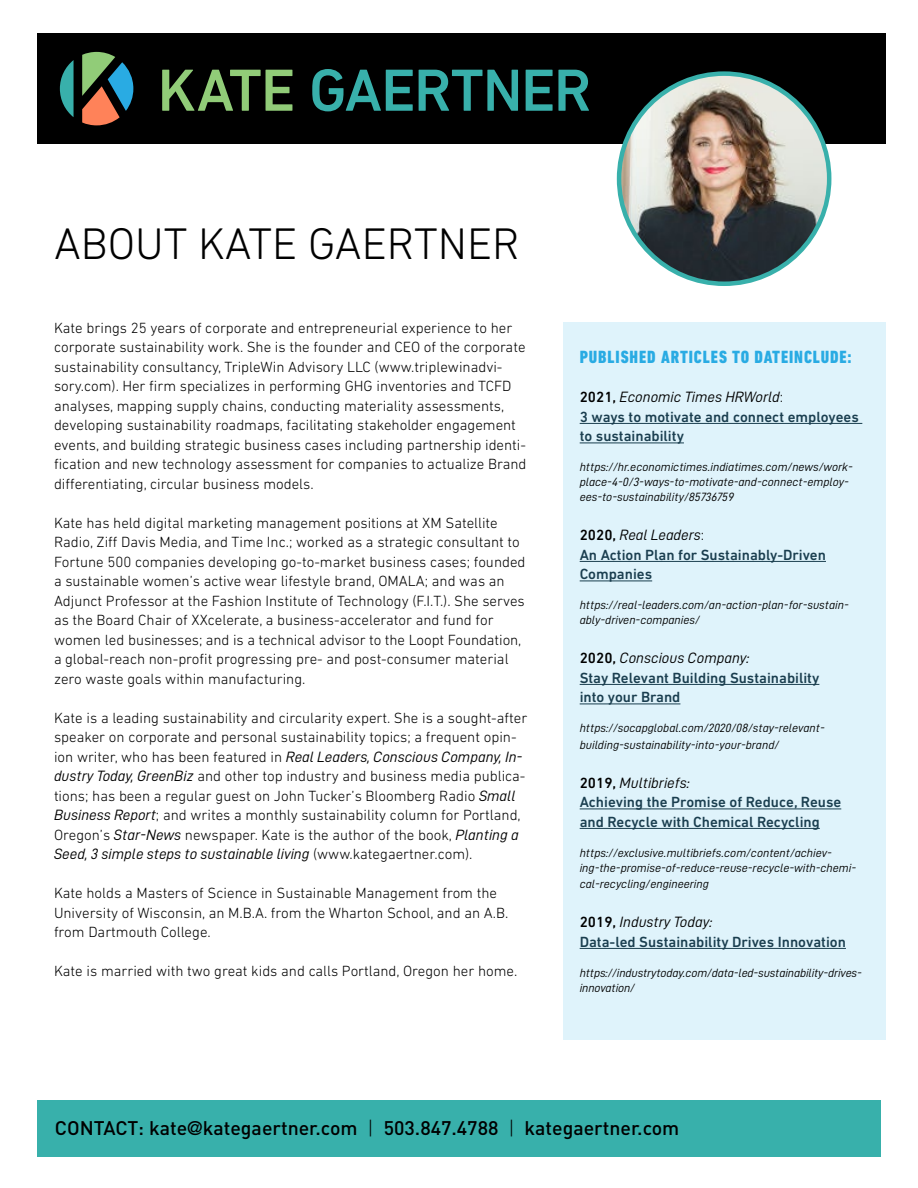
<style>
.page{position:relative;width:918px;height:1188px;background:#fff}
.page>*{position:absolute;margin:0;border:0;box-sizing:border-box;transform-origin:0 0}
.t1{font:300 45px "DIN Next LT Pro";color:#000}
.t2{font:500 19.5px "DIN";color:#000}
.t3{font:800 condensed 18px "DIN Next LT Pro";letter-spacing:.05em;color:#29abe3}
.t4{font:300 15px/19.5px "DIN Next LT Pro";color:#000}
.t5{font:500 15px/19.5px "DIN Next LT Pro";color:#1a3e4f}
.t6{font:15px "D DIN Italic";color:#000}
.t7{font:12px/15px "D DIN Italic";color:#000}
.s1{font-family:"DIN Next LT Pro";font-weight:300}
.s2{font-family:"D DIN Italic";font-weight:400}
.s3{font-family:"DIN Next LT Pro";font-weight:500}
.s4{font-family:"DIN Alternate";font-weight:700}
.s5{font-weight:300}
</style>
<div class="page">
<div style="left:37px;top:1101px;width:844px;height:56px;background:#38b0ab"></div>
<div style="left:563px;top:322px;width:323px;height:718px;background:#dff3fb"></div>
<div style="left:37px;top:33px;width:849px;height:111px;background:#000"></div>
<img style="left:619px;top:74px;width:210px;height:210px;border-radius:105px">
<svg style="left:162px;top:70px;width:130px;height:41px"></svg>
<svg style="left:312px;top:69px;width:101px;height:42px"></svg>
<svg style="left:419px;top:70px;width:99px;height:41px"></svg>
<svg style="left:526px;top:70px;width:63px;height:41px"></svg>
<svg style="left:60px;top:60px;width:14px;height:57px"></svg>
<svg style="left:82px;top:52px;width:51px;height:73px"></svg>
<hr style="left:580px;top:423px;width:282px;height:1px;background:#1a3e4f">
<hr style="left:580px;top:443px;width:104px;height:1px;background:#1a3e4f">
<hr style="left:580px;top:561px;width:246px;height:1px;background:#1a3e4f">
<hr style="left:580px;top:581px;width:72px;height:1px;background:#1a3e4f">
<hr style="left:580px;top:684px;width:239px;height:1px;background:#1a3e4f">
<hr style="left:580px;top:704px;width:100px;height:1px;background:#1a3e4f">
<hr style="left:580px;top:809px;width:261px;height:1px;background:#1a3e4f">
<hr style="left:580px;top:828px;width:240px;height:1px;background:#1a3e4f">
<hr style="left:580px;top:948px;width:266px;height:1px;background:#1a3e4f">
<h1 class="t1" style="left:54px;top:218px;width:467px">ABOUT KATE GAERTNER</h1>
<p class="t4" style="left:54px;top:318px;width:474px">Kate brings 25 years of corporate and entrepreneurial experience to her corporate sustainability work. She is the founder and CEO of the corporate sustainability consultancy, TripleWin Advisory LLC (www.triplewinadvi&shy;sory.com). Her firm specializes in performing GHG inventories and TCFD analyses, mapping supply chains, conducting materiality assessments, developing sustainability roadmaps, facilitating stakeholder engagement events, and building strategic business cases including partnership identi&shy;fication and new technology assessment for companies to actualize Brand differentiating, circular business models.</p>
<p class="t4" style="left:54px;top:513px;width:473px">Kate has held digital marketing management positions at XM Satellite Radio, Ziff Davis Media, and Time Inc.; worked as a strategic consultant to Fortune 500 companies developing go-to-market business cases; founded a sustainable women’s active wear lifestyle brand, OMALA; and was an Adjunct Professor at the Fashion Institute of Technology (F.I.T.). She serves as the Board Chair of XXcelerate, a business-accelerator and fund for women led businesses; and is a technical advisor to the Loopt Foundation, a global-reach non-profit progressing pre- and post-consumer material zero waste goals within manufacturing.</p>
<p class="t4" style="left:54px;top:708px;width:475px">Kate is a leading sustainability and circularity expert. She is a sought-after speaker on corporate and personal sustainability topics; a frequent opin-</p>
<p class="t6" style="left:54px;top:748px;width:470px"><span class="s1">ion writer, who has been featured in</span> Real Leaders, Conscious Company, In-</p>
<p class="t4" style="left:54px;top:766px;width:473px"><span class="s2">dustry Today, GreenBiz</span> and other top industry and business media publica&shy;tions; has been a regular guest on John Tucker’s Bloomberg Radio <span class="s2">Small Business Report</span>; and writes a monthly sustainability column for Portland, Oregon’s <span class="s2">Star-News</span> newspaper. Kate is the author of the book, <span class="s2">Planting a</span></p>
<p class="t6" style="left:54px;top:846px;width:420px">Seed, 3 simple steps to sustainable living <span class="s1">(www.kategaertner.com).</span></p>
<p class="t4" style="left:54px;top:883px;width:456px">Kate holds a Masters of Science in Sustainable Management from the<br>University of Wisconsin, an M.B.A. from the Wharton School, and an A.B. from Dartmouth College.</p>
<p class="t4" style="left:54px;top:961px;width:465px">Kate is married with two great kids and calls Portland, Oregon her home.</p>
<p class="t3" style="left:580px;top:347px;width:274px">PUBLISHED ARTICLES TO DATEINCLUDE:</p>
<p class="t6" style="left:580px;top:389px;width:205px"><span class="s3">2021,</span> Economic Times HRWorld<span class="s1">:</span></p>
<p class="t5" style="left:580px;top:407px;width:281px">3 ways to motivate and connect employees to sustainability</p>
<p class="t7" style="left:580px;top:460px;width:275px">https://hr.economictimes.indiatimes.com/news/work&shy;place-4-0/3-ways-to-motivate-and-connect-employ&shy;ees-to-sustainability/85736759</p>
<p class="t6" style="left:580px;top:527px;width:126px"><span class="s3">2020,</span> Real Leaders<span class="s1">:</span></p>
<p class="t5" style="left:580px;top:545px;width:248px">An Action Plan for Sustainably-Driven<br>Companies</p>
<p class="t7" style="left:580px;top:598px;width:271px">https://real-leaders.com/an-action-plan-for-sustain&shy;ably-driven-companies/</p>
<p class="t6" style="left:580px;top:650px;width:171px"><span class="s3">2020,</span> Conscious Company:</p>
<p class="t5" style="left:580px;top:668px;width:241px">Stay Relevant Building Sustainability into your Brand</p>
<p class="t7" style="left:580px;top:720px;width:247px;line-height:16.5px">https://socapglobal.com/2020/08/stay-relevant&shy;building-sustainability-into-your-brand/</p>
<p class="t6" style="left:580px;top:775px;width:112px"><span class="s3">2019,</span> Multibriefs:</p>
<p class="t5" style="left:580px;top:792px;width:263px">Achieving the Promise of Reduce, Reuse and Recycle with Chemical Recycling</p>
<p class="t7" style="left:580px;top:845px;width:278px">https://exclusive.multibriefs.com/content/achiev&shy;ing-the-promise-of-reduce-reuse-recycle-with-chemi-</p>
<p class="t7" style="left:580px;top:877px;width:131px">cal-recycling/engineering</p>
<p class="t6" style="left:580px;top:914px;width:134px"><span class="s3">2019,</span> Industry Today:</p>
<p class="t5" style="left:580px;top:932px;width:268px">Data-led Sustainability Drives Innovation</p>
<p class="t7" style="left:580px;top:965px;width:284px">https://industrytoday.com/data-led-sustainability-drives&shy;innovation/</p>
<h2 class="t2" style="left:55px;top:1115px;width:626px">CONTACT: kate<span class="s4">@</span>kategaertner.com <span class="s5">|</span> 503.847.4788 <span class="s5">|</span> kategaertner.com</h2>
</div>
